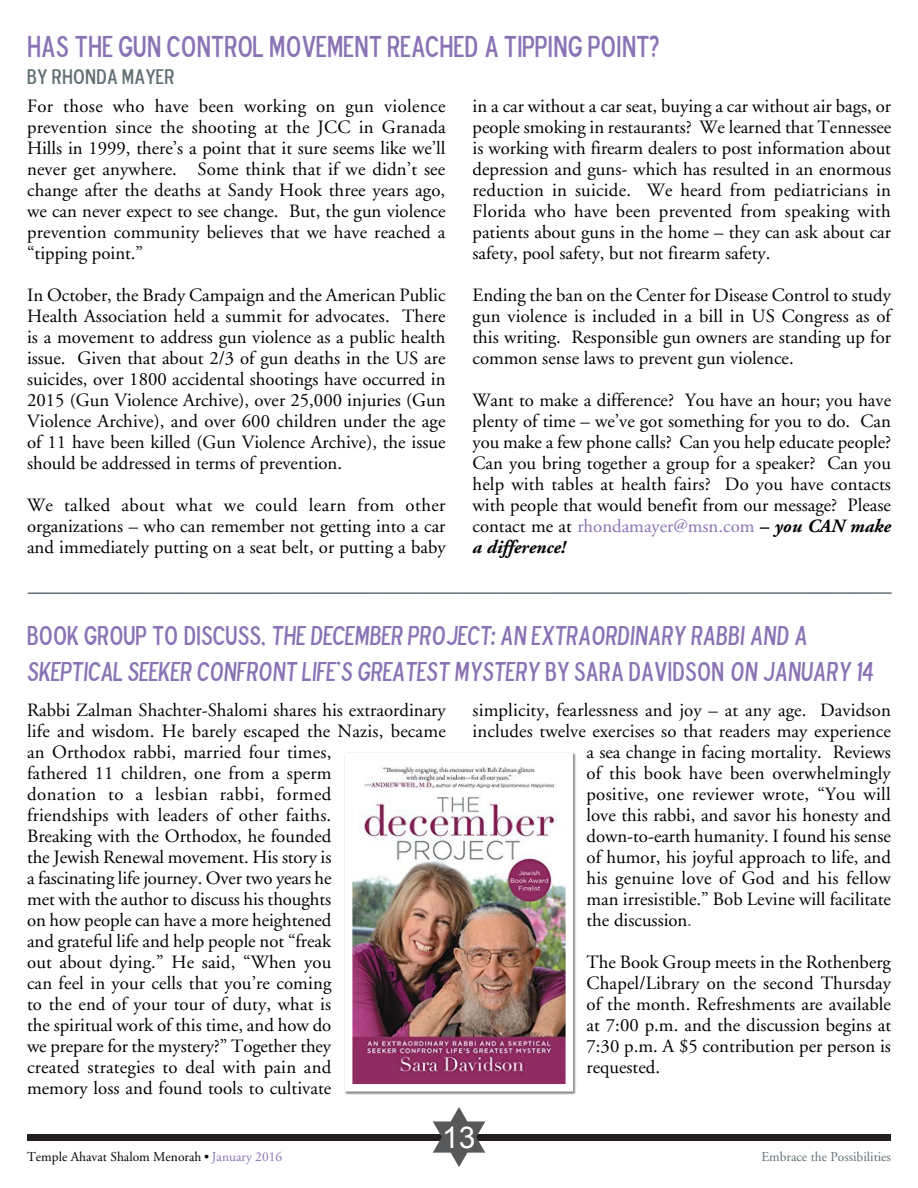
<style>
.page{position:relative;width:918px;height:1188px;background:#fff}
.page>*{position:absolute;margin:0;border:0;box-sizing:border-box;transform-origin:0 0}
.t1{font:30px "Blue Highway D Type";color:#8a73b5;scale:.92 1}
.t2{font:30px "Arial";color:#fff}
.t3{font:27px/36px "Blue Highway D Type";color:#8a73b5;scale:.92 1}
.t4{font:21px "Blue Highway D Type";color:#617075}
.t5{font:18.75px/21px "Adobe Garamond";color:#000;text-align:justify}
.t6{font:13.5px "Adobe Garamond";color:#000}
.t7{font:13.5px "Adobe Garamond";color:#617075}
.s1{color:#8a73b5}
.s2{font-weight:700;font-style:italic}
.s3{font-family:"Blue Highway D Type";color:#617075}
.s4{font-family:"Eurostile"}
</style>
<div class="page">
<div style="left:27px;top:1134px;width:864px;height:7px;background:#231f20"></div>
<svg style="left:433px;top:1107px;width:52px;height:60px"></svg>
<hr style="left:28px;top:592px;width:864px;height:2px;background:#617075">
<div style="left:344px;top:752px;width:233px;height:343px;background:#000;opacity:.5"></div>
<img style="left:354px;top:762px;width:210px;height:321px">
<div style="left:345px;top:753px;width:228px;height:339px;border:8px solid #fff"></div>
<h1 class="t1" style="left:27px;top:27px;width:688px">HAS THE GUN CONTROL MOVEMENT REACHED A TIPPING POINT?</h1>
<p class="t4" style="left:27px;top:63px;width:148px">BY RHONDA MAYER</p>
<p class="t5" style="left:27px;top:96px;width:420px">For those who have been working on gun violence prevention since the shooting at the JCC in Granada Hills in 1999, there’s a point that it sure seems like we’ll never get anywhere. Some think that if we didn’t see change after the deaths at Sandy Hook three years ago, we can never expect to see change. But, the gun violence prevention community believes that we have reached a “tipping point.”</p>
<p class="t5" style="left:27px;top:285px;width:420px">In October, the Brady Campaign and the American Public Health Association held a summit for advocates. There is a movement to address gun violence as a public health issue. Given that about 2/3 of gun deaths in the US are suicides, over 1800 accidental shootings have occurred in 2015 (Gun Violence Archive), over 25,000 injuries (Gun Violence Archive), and over 600 children under the age of 11 have been killed (Gun Violence Archive), the issue should be addressed in terms of prevention.</p>
<p class="t5" style="left:27px;top:495px;width:420px">We talked about what we could learn from other organizations – who can remember not getting into a car and immediately putting on a seat belt, or putting a baby</p>
<p class="t5" style="left:473px;top:96px;width:420px">in a car without a car seat, buying a car without air bags, or people smoking in restaurants? We learned that Tennessee is working with firearm dealers to post information about depression and guns- which has resulted in an enormous reduction in suicide. We heard from pediatricians in Florida who have been prevented from speaking with patients about guns in the home – they can ask about car safety, pool safety, but not firearm safety.</p>
<p class="t5" style="left:473px;top:285px;width:420px">Ending the ban on the Center for Disease Control to study gun violence is included in a bill in US Congress as of this writing. Responsible gun owners are standing up for common sense laws to prevent gun violence.</p>
<p class="t5" style="left:473px;top:390px;width:420px">Want to make a difference? You have an hour; you have plenty of time – we’ve got something for you to do. Can you make a few phone calls? Can you help educate people?<br>Can you bring together a group for a speaker? Can you help with tables at health fairs? Do you have contacts with people that would benefit from our message? Please contact me at <span class="s1">rhondamayer@msn.com</span> <span class="s2">– you CAN make a difference!</span></p>
<h2 class="t3" style="left:27px;top:617px;width:924px">BOOK GROUP TO DISCUSS, THE DECEMBER PROJECT: AN EXTRAORDINARY RABBI AND A<br>SKEPTICAL SEEKER CONFRONT LIFE'S GREATEST MYSTERY BY SARA DAVIDSON ON JANUARY 14</h2>
<p class="t5" style="left:27px;top:700px;width:420px;text-align:left">Rabbi Zalman Shachter-Shalomi shares his extraordinary life and wisdom. He barely escaped the Nazis, became an Orthodox rabbi, married four times,<br>fathered 11 children, one from a sperm<br>donation to a lesbian rabbi, formed<br>friendships with leaders of other faiths.<br>Breaking with the Orthodox, he founded<br>the Jewish Renewal movement. His story is<br>a fascinating life journey. Over two years he<br>met with the author to discuss his thoughts<br>on how people can have a more heightened<br>and grateful life and help people not “freak<br>out about dying.” He said, “When you<br>can feel in your cells that you’re coming<br>to the end of your tour of duty, what is<br>the spiritual work of this time, and how do<br>we prepare for the mystery?” Together they<br>created strategies to deal with pain and<br>memory loss and found tools to cultivate</p>
<p class="t5" style="left:473px;top:700px;width:420px">simplicity, fearlessness and joy – at any age. Davidson</p>
<p class="t5" style="left:473px;top:721px;width:420px">includes twelve exercises so that readers may experience</p>
<p class="t5" style="left:587px;top:742px;width:306px">a sea change in facing mortality. Reviews</p>
<p class="t5" style="left:587px;top:763px;width:306px">of this book have been overwhelmingly</p>
<p class="t5" style="left:587px;top:784px;width:306px">positive, one reviewer wrote, “You will</p>
<p class="t5" style="left:587px;top:805px;width:306px">love this rabbi, and savor his honesty and</p>
<p class="t5" style="left:587px;top:826px;width:306px">down-to-earth humanity. I found his sense</p>
<p class="t5" style="left:587px;top:847px;width:306px">of humor, his joyful approach to life, and</p>
<p class="t5" style="left:587px;top:868px;width:306px">his genuine love of God and his fellow</p>
<p class="t5" style="left:587px;top:889px;width:306px">man irresistible.” Bob Levine will facilitate</p>
<p class="t5" style="left:587px;top:910px;width:106px">the discussion<span class="s3">.</span></p>
<p class="t5" style="left:587px;top:952px;width:306px">The Book Group meets in the Rothenberg Chapel/Library on the second Thursday of the month. Refreshments are available at 7:00 p.m. and the discussion begins at 7:30 p.m. A $5 contribution per person is requested.</p>
<h1 class="t2" style="left:442px;top:1118px;width:35px">13</h1>
<p class="t6" style="left:27px;top:1149px;width:257px">Temple Ahavat Shalom Menorah <span class="s4">•</span> <span class="s1">January 2016</span></p>
<p class="t7" style="left:761px;top:1149px;width:131px">Embrace the Possibilities</p>
</div>
